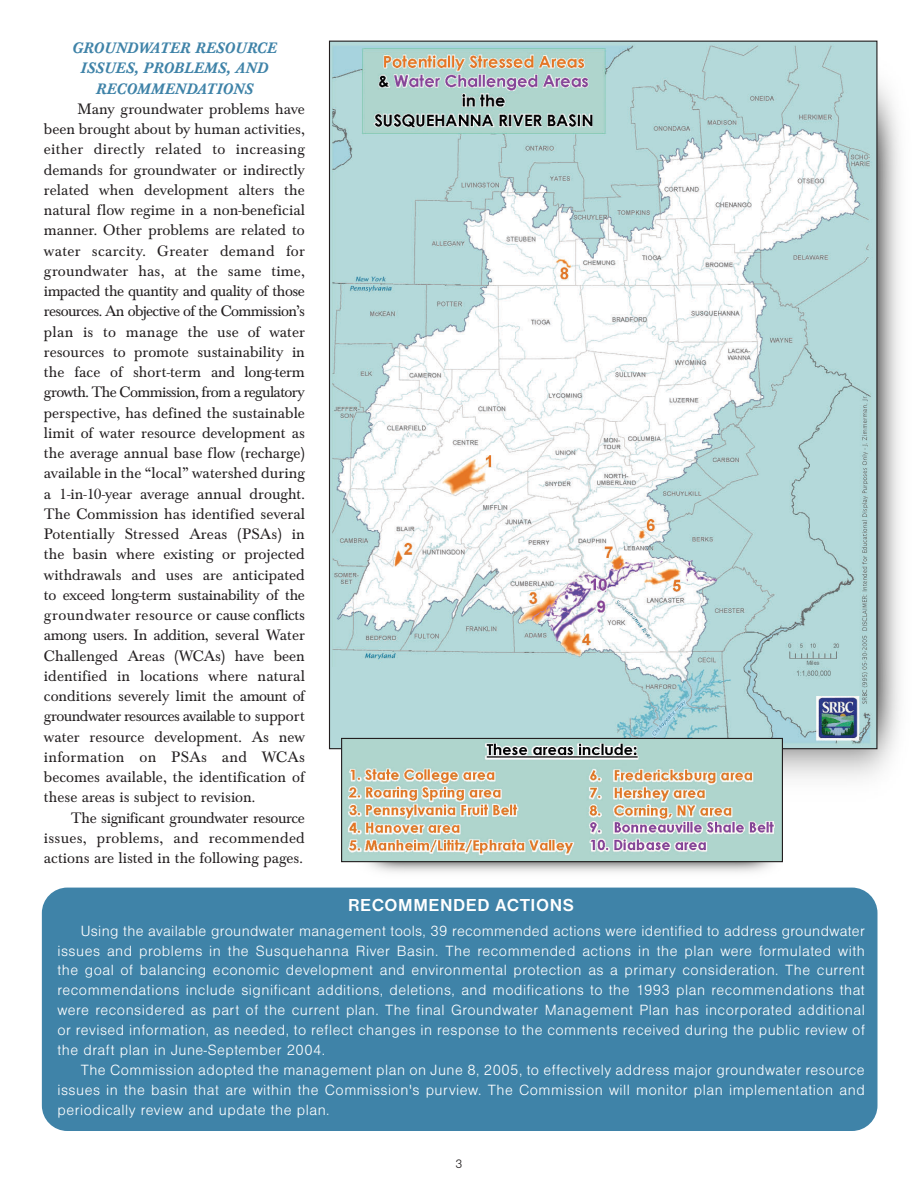
<style>
.page{position:relative;width:918px;height:1188px;background:#fff}
.page>*{position:absolute;margin:0;border:0;box-sizing:border-box;transform-origin:0 0}
.t1{font:700 18px "Nimbus San D";letter-spacing:.03em;color:#fff}
.t2{font:15.75px/20.2px "Baskerville T";color:#231f20;text-align:justify}
.t3{font:italic 500 15.75px/20.2px "Baskerville T";color:#3f83a8;text-align:center}
.t4{font:15.3px/20px "Nimbus San D Ligh";letter-spacing:.03em;color:#fff;text-align:justify}
.t5{font:12.75px "Nimbus San D Ligh";color:#231f20}
</style>
<div class="page">
<img style="left:343px;top:40px;width:557px;height:739px">
<img style="left:331px;top:43px;width:544px;height:704px">
<img style="left:343px;top:740px;width:438px;height:120px">
<div style="left:341px;top:738px;width:442px;height:124px;border:1px solid #231f20"></div>
<div style="left:42px;top:888px;width:836px;height:243px;background:#3f83a8;border-radius:26px"></div>
<p class="t3" style="left:72px;top:39px;width:206px">GROUNDWATER RESOURCE<br>ISSUES, PROBLEMS, AND<br>RECOMMENDATIONS</p>
<p class="t2" style="left:44px;top:100px;width:263px;text-indent:34px">Many groundwater problems have been brought about by human activities, either directly related to increasing demands for groundwater or indirectly related when development alters the natural flow regime in a non-beneficial manner. Other problems are related to water scarcity. Greater demand for groundwater has, at the same time, impacted the quantity and quality of those resources. An objective of the Commission’s plan is to manage the use of water resources to promote sustainability in the face of short-term and long-term growth. The Commission, from a regulatory perspective, has defined the sustainable limit of water resource development as the average annual base flow (recharge) available in the “local” watershed during a 1-in-10-year average annual drought.<br>The Commission has identified several Potentially Stressed Areas (PSAs) in the basin where existing or projected withdrawals and uses are anticipated to exceed long-term sustainability of the groundwater resource or cause conflicts among users. In addition, several Water Challenged Areas (WCAs) have been identified in locations where natural conditions severely limit the amount of groundwater resources available to support water resource development. As new information on PSAs and WCAs becomes available, the identification of these areas is subject to revision.</p>
<p class="t2" style="left:44px;top:809px;width:263px;text-indent:27px">The significant groundwater resource issues, problems, and recommended actions are listed in the following pages.</p>
<p class="t1" style="left:348px;top:899px;width:227px">RECOMMENDED ACTIONS</p>
<p class="t4" style="left:57px;top:922px;width:809px;text-indent:23px">Using the available groundwater management tools, 39 recommended actions were identified to address groundwater issues and problems in the Susquehanna River Basin. The recommended actions in the plan were formulated with the goal of balancing economic development and environmental protection as a primary consideration. The current recommendations include significant additions, deletions, and modifications to the 1993 plan recommendations that were reconsidered as part of the current plan. The final Groundwater Management Plan has incorporated additional or revised information, as needed, to reflect changes in response to the comments received during the public review of the draft plan in June-September 2004.</p>
<p class="t4" style="left:57px;top:1061px;width:809px;text-indent:23px">The Commission adopted the management plan on June 8, 2005, to effectively address major groundwater resource issues in the basin that are within the Commission's purview. The Commission will monitor plan implementation and periodically review and update the plan.</p>
<p class="t5" style="left:456px;top:1160px;width:8px">3</p>
</div>
